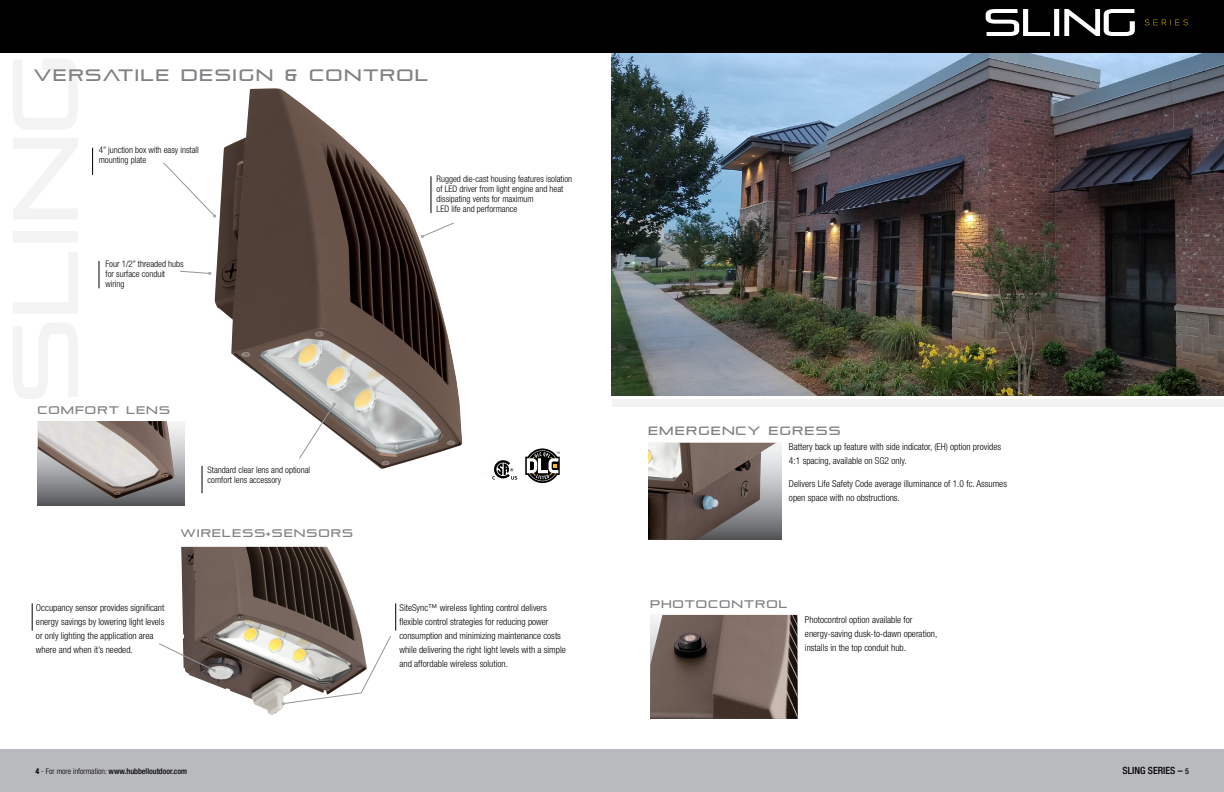
<style>
.page{position:relative;width:1224px;height:792px;background:#fff}
.page>*{position:absolute;margin:0;border:0;box-sizing:border-box;transform-origin:0 0}
.t1{font:16.5px "Pirulen";letter-spacing:.1em;color:#808285}
.t2{font:12px "Pirulen";letter-spacing:.1em;color:#808285}
.t3{font:11px "Pirulen";letter-spacing:.1em;color:#808285}
.t4{font:500 condensed 10px "Helvetica Neue";color:#000}
.t5{font:300 condensed 9.5px/14px "Helvetica Neue";color:#000}
.t6{font:300 condensed 9px/10px "Helvetica Neue";color:#000}
.t7{font:500 condensed 8px "Helvetica Neue";color:#000}
.s1{font-weight:700}
.s2{font-weight:300}
.s3{font-size:8px}
</style>
<div class="page">
<img style="left:611px;top:52px;width:613px;height:344px">
<div style="left:0;top:749px;width:1224px;height:43px;background:#b9babd"></div>
<div style="left:613px;top:399px;width:611px;height:8px;background:#f2f2f3"></div>
<div style="left:0;top:0;width:1224px;height:52px;background:#000"></div>
<svg style="left:163px;top:162px;width:52px;height:55px"></svg>
<svg style="left:180px;top:271px;width:31px;height:4px"></svg>
<img style="left:650px;top:615px;width:147px;height:104px">
<svg style="left:13px;top:59px;width:64px;height:340px"></svg>
<div style="left:37px;top:421px;width:147px;height:85px;background:linear-gradient(to bottom,#fff,#5f6164)"></div>
<img style="left:38px;top:421px;width:137px;height:79px">
<svg style="left:986px;top:9px;width:149px;height:27px"></svg>
<svg style="left:1145px;top:19px;width:43px;height:6px"></svg>
<img style="left:215px;top:88px;width:247px;height:381px">
<svg style="left:299px;top:403px;width:37px;height:56px"></svg>
<div style="left:648px;top:443px;width:134px;height:97px;background:linear-gradient(to bottom,#fff,#5e6064)"></div>
<img style="left:648px;top:443px;width:128px;height:97px">
<hr style="left:431px;top:176px;width:1px;height:37px;background:#000">
<svg style="left:202px;top:466px;width:1px;height:27px"></svg>
<svg style="left:99px;top:261px;width:1px;height:27px"></svg>
<svg style="left:92px;top:148px;width:1px;height:27px"></svg>
<svg style="left:492px;top:460px;width:25px;height:20px"></svg>
<svg style="left:525px;top:448px;width:35px;height:35px"></svg>
<img style="left:181px;top:547px;width:171px;height:168px">
<svg style="left:159px;top:643px;width:57px;height:29px"></svg>
<svg style="left:282px;top:603px;width:115px;height:102px"></svg>
<svg style="left:32px;top:603px;width:1px;height:28px"></svg>
<h1 class="t1" style="left:34px;top:65px;width:395px">VERSATILE DESIGN &amp; CONTROL</h1>
<p class="t6" style="left:99px;top:145px;width:102px">4” junction box with easy install mounting plate</p>
<p class="t6" style="left:105px;top:258px;width:80px">Four 1/2” threaded hubs for surface conduit wiring</p>
<p class="t6" style="left:437px;top:174px;width:137px">Rugged die-cast housing features isolation of LED driver from light engine and heat dissipating vents for maximum<br>LED life and performance</p>
<p class="t3" style="left:37px;top:404px;width:134px">COMFORT LENS</p>
<p class="t6" style="left:208px;top:465px;width:104px">Standard clear lens and optional comfort lens accessory</p>
<p class="t3" style="left:181px;top:526px;width:174px">WIRELESS+SENSORS</p>
<p class="t5" style="left:36px;top:600px;width:130px">Occupancy sensor provides significant energy savings by lowering light levels or only lighting the application area where and when it’s needed.</p>
<p class="t5" style="left:399px;top:600px;width:168px">SiteSync™ wireless lighting control delivers flexible control strategies for reducing power consumption and minimizing maintenance costs while delivering the right light levels with a simple and affordable wireless solution.</p>
<p class="t2" style="left:648px;top:423px;width:194px">EMERGENCY EGRESS</p>
<p class="t5" style="left:789px;top:440px;width:214px">Battery back up feature with side indicator, (EH) option provides<br>4:1 spacing, available on SG2 only.</p>
<p class="t5" style="left:789px;top:477px;width:220px">Delivers Life Safety Code average illuminance of 1.0 fc. Assumes open space with no obstructions.</p>
<p class="t3" style="left:650px;top:598px;width:139px">PHOTOCONTROL</p>
<p class="t5" style="left:805px;top:612px;width:134px">Photocontrol option available for energy-saving dusk-to-dawn operation, installs in the top conduit hub.</p>
<p class="t7" style="left:35px;top:766px;width:153px"><span class="s1">4</span> <span class="s2">- For more information:</span> www.hubbelloutdoor.com</p>
<p class="t4" style="left:1122px;top:764px;width:68px">SLING SERIES – <span class="s3">5</span></p>
</div>
